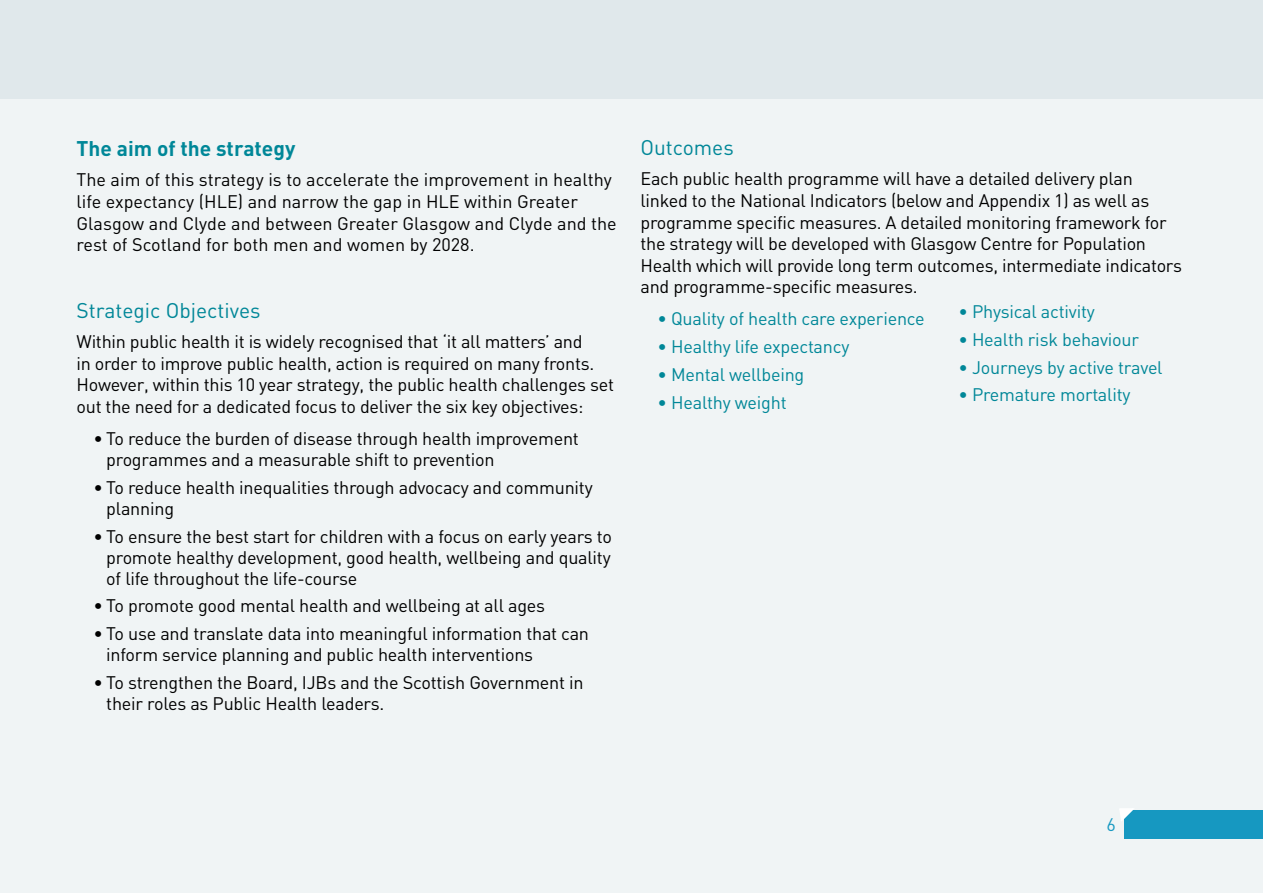
<style>
.page{position:relative;width:1263px;height:893px;background:#f0f4f5}
.page>*{position:absolute;margin:0;border:0;box-sizing:border-box;transform-origin:0 0}
.t1{font:21px "DIN";color:#008798}
.t2{font:700 21px "DIN";color:#008798}
.t3{font:18px/21.6px "DIN";letter-spacing:-.015em;color:#000}
.t4{font:18px "DIN";letter-spacing:-.01em;color:#008798}
.t5{font:18px "DIN";color:#1698c1}
</style>
<div class="page">
<div style="left:0;top:0;width:1263px;height:98px;background:#e0e8eb"></div>
<div style="left:1124px;top:811px;width:139px;height:28px;background:#1698c1"></div>
<svg style="left:1119px;top:808px;width:17px;height:13px"></svg>
<p class="t2" style="left:77px;top:135px;width:220px">The aim of the strategy</p>
<p class="t3" style="left:77px;top:169px;width:542px">The aim of this strategy is to accelerate the improvement in healthy life expectancy (HLE) and narrow the gap in HLE within Greater Glasgow and Clyde and between Greater Glasgow and Clyde and the rest of Scotland for both men and women by 2028.</p>
<p class="t1" style="left:77px;top:297px;width:185px">Strategic Objectives</p>
<p class="t3" style="left:77px;top:330px;width:539px">Within public health it is widely recognised that ‘it all matters’ and<br>in order to improve public health, action is required on many fronts.<br>However, within this 10 year strategy, the public health challenges set out the need for a dedicated focus to deliver the six key objectives:</p>
<p class="t3" style="left:106px;top:428px;width:474px;line-height:21px;text-indent:-13px">• To reduce the burden of disease through health improvement programmes and a measurable shift to prevention</p>
<p class="t3" style="left:106px;top:476px;width:488px;line-height:21px;text-indent:-13px">• To reduce health inequalities through advocacy and community planning</p>
<p class="t3" style="left:106px;top:525px;width:507px;line-height:21px;text-align:justify;text-indent:-13px">• To ensure the best start for children with a focus on early years to promote healthy development, good health, wellbeing and quality of life throughout the life-course</p>
<p class="t3" style="left:94px;top:595px;width:453px">• To promote good mental health and wellbeing at all ages</p>
<p class="t3" style="left:106px;top:623px;width:484px;line-height:21px;text-indent:-13px">• To use and translate data into meaningful information that can inform service planning and public health interventions</p>
<p class="t3" style="left:106px;top:672px;width:479px;line-height:21px;text-indent:-13px">• To strengthen the Board, IJBs and the Scottish Government in their roles as Public Health leaders.</p>
<p class="t1" style="left:640px;top:135px;width:95px">Outcomes</p>
<p class="t3" style="left:640px;top:168px;width:543px">Each public health programme will have a detailed delivery plan linked to the National Indicators (below and Appendix 1) as well as programme specific measures. A detailed monitoring framework for the strategy will be developed with Glasgow Centre for Population Health which will provide long term outcomes, intermediate indicators and programme-specific measures.</p>
<p class="t4" style="left:657px;top:308px;width:269px">• Quality of health care experience</p>
<p class="t4" style="left:657px;top:336px;width:193px">• Healthy life expectancy</p>
<p class="t4" style="left:657px;top:363px;width:148px">• Mental wellbeing</p>
<p class="t4" style="left:657px;top:391px;width:131px">• Healthy weight</p>
<p class="t4" style="left:958px;top:300px;width:138px">• Physical activity</p>
<p class="t4" style="left:958px;top:328px;width:182px">• Health risk behaviour</p>
<p class="t4" style="left:958px;top:356px;width:206px">• Journeys by active travel</p>
<p class="t4" style="left:958px;top:384px;width:174px">• Premature mortality</p>
<p class="t5" style="left:1106px;top:813px;width:11px">6</p>
</div>
